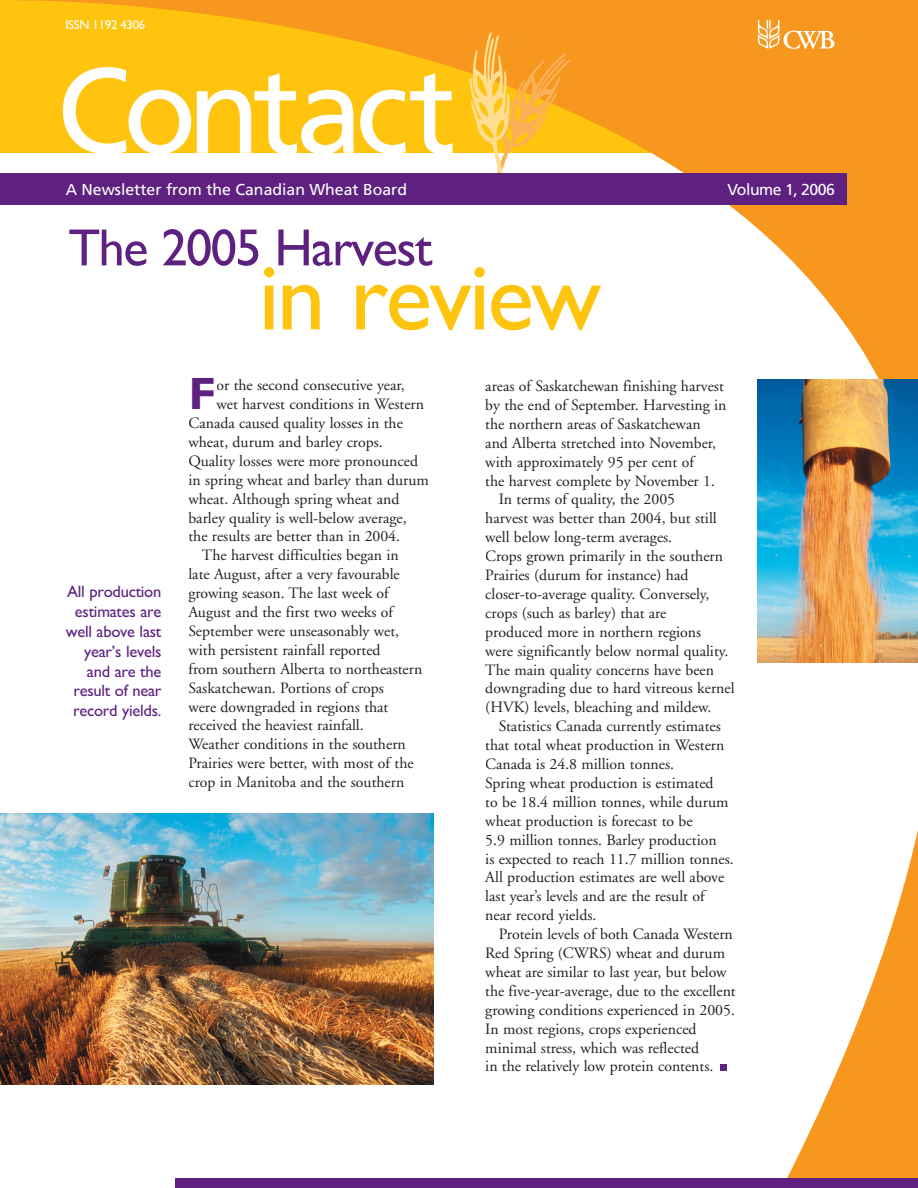
<style>
.page{position:relative;width:918px;height:1188px;background:#fff}
.page>*{position:absolute;margin:0;border:0;box-sizing:border-box;transform-origin:0 0}
.t1{font:97.5px "Gentle Sans";letter-spacing:-.03em;color:#fec40e}
.t2{font:52.5px "Gentle Sans";letter-spacing:-.03em;color:#5e217f}
.t3{font:700 45.6px "Gentle Sans";color:#5e217f}
.t4{font:16.5px/19.8px "Gentle Sans";letter-spacing:-.015em;color:#5e217f;text-align:right}
.t5{font:15.9px "Frutiger";color:#fff}
.t6{font:15.9px "Frutiger";letter-spacing:-.03em;color:#fff}
.t7{font:15.75px "Adobe Garamond";color:#231f20}
.t8{font:12.9px "Gentle Sans";letter-spacing:-.02em;color:#fff}
</style>
<div class="page">
<svg style="left:1px;top:0;width:917px;height:380px"></svg>
<svg style="left:787px;top:830px;width:131px;height:348px"></svg>
<svg style="left:758px;top:20px;width:76px;height:29px"></svg>
<div style="left:176px;top:1178px;width:742px;height:10px;background:#5e217f"></div>
<svg style="left:63px;top:67px;width:128px;height:87px"></svg>
<svg style="left:197px;top:73px;width:157px;height:81px"></svg>
<svg style="left:360px;top:73px;width:93px;height:81px"></svg>
<svg style="left:469px;top:32px;width:102px;height:141px"></svg>
<div style="left:0;top:173px;width:847px;height:31px;background:#5e217f"></div>
<svg style="left:0;top:0;width:1px;height:1085px"></svg>
<img style="left:1px;top:814px;width:432px;height:270px">
<img style="left:757px;top:380px;width:161px;height:283px">
<svg style="left:721px;top:1065px;width:6px;height:6px"></svg>
<p class="t8" style="left:65px;top:17px;width:81px">ISSN 1192 4306</p>
<p class="t5" style="left:66px;top:180px;width:343px">A Newsletter from the Canadian Wheat Board</p>
<p class="t6" style="left:728px;top:180px;width:109px">Volume 1, 2006</p>
<h2 class="t2" style="left:68px;top:217px;width:365px">The 2005 Harvest</h2>
<h1 class="t1" style="left:258px;top:240px;width:344px">in review</h1>
<p class="t4" style="left:66px;top:582px;width:97px">All production estimates are well above last year’s levels and are the result of near record yields.</p>
<h3 class="t3" style="left:189px;top:367px;width:29px">F</h3>
<p class="t7" style="left:216px;top:377px;width:190px">or the second consecutive year,</p>
<p class="t7" style="left:216px;top:396px;width:209px">wet harvest conditions in Western</p>
<p class="t7" style="left:188px;top:415px;width:216px">Canada caused quality losses in the</p>
<p class="t7" style="left:188px;top:434px;width:196px">wheat, durum and barley crops.</p>
<p class="t7" style="left:188px;top:452px;width:231px">Quality losses were more pronounced</p>
<p class="t7" style="left:188px;top:471px;width:242px">in spring wheat and barley than durum</p>
<p class="t7" style="left:188px;top:490px;width:212px">wheat. Although spring wheat and</p>
<p class="t7" style="left:188px;top:509px;width:220px">barley quality is well-below average,</p>
<p class="t7" style="left:188px;top:528px;width:213px">the results are better than in 2004.</p>
<p class="t7" style="left:202px;top:547px;width:198px">The harvest difficulties began in</p>
<p class="t7" style="left:188px;top:566px;width:213px">late August, after a very favourable</p>
<p class="t7" style="left:188px;top:585px;width:202px">growing season. The last week of</p>
<p class="t7" style="left:188px;top:604px;width:206px">August and the first two weeks of</p>
<p class="t7" style="left:188px;top:623px;width:212px">September were unseasonably wet,</p>
<p class="t7" style="left:188px;top:641px;width:194px">with persistent rainfall reported</p>
<p class="t7" style="left:188px;top:660px;width:235px">from southern Alberta to northeastern</p>
<p class="t7" style="left:188px;top:679px;width:197px">Saskatchewan. Portions of crops</p>
<p class="t7" style="left:188px;top:698px;width:202px">were downgraded in regions that</p>
<p class="t7" style="left:188px;top:717px;width:177px">received the heaviest rainfall.</p>
<p class="t7" style="left:188px;top:736px;width:219px">Weather conditions in the southern</p>
<p class="t7" style="left:188px;top:755px;width:227px">Prairies were better, with most of the</p>
<p class="t7" style="left:188px;top:774px;width:217px">crop in Manitoba and the southern</p>
<p class="t7" style="left:485px;top:378px;width:240px">areas of Saskatchewan finishing harvest</p>
<p class="t7" style="left:485px;top:397px;width:243px">by the end of September. Harvesting in</p>
<p class="t7" style="left:485px;top:415px;width:217px">the northern areas of Saskatchewan</p>
<p class="t7" style="left:485px;top:434px;width:232px">and Alberta stretched into November,</p>
<p class="t7" style="left:485px;top:453px;width:210px">with approximately 95 per cent of</p>
<p class="t7" style="left:485px;top:472px;width:231px">the harvest complete by November 1.</p>
<p class="t7" style="left:499px;top:491px;width:178px">In terms of quality, the 2005</p>
<p class="t7" style="left:485px;top:510px;width:233px">harvest was better than 2004, but still</p>
<p class="t7" style="left:485px;top:529px;width:188px">well below long-term averages.</p>
<p class="t7" style="left:485px;top:548px;width:239px">Crops grown primarily in the southern</p>
<p class="t7" style="left:485px;top:567px;width:205px">Prairies (durum for instance) had</p>
<p class="t7" style="left:485px;top:586px;width:226px">closer-to-average quality. Conversely,</p>
<p class="t7" style="left:485px;top:604px;width:183px">crops (such as barley) that are</p>
<p class="t7" style="left:485px;top:623px;width:217px">produced more in northern regions</p>
<p class="t7" style="left:485px;top:642px;width:245px">were significantly below normal quality.</p>
<p class="t7" style="left:485px;top:661px;width:230px">The main quality concerns have been</p>
<p class="t7" style="left:485px;top:680px;width:251px">downgrading due to hard vitreous kernel</p>
<p class="t7" style="left:485px;top:699px;width:227px">(HVK) levels, bleaching and mildew.</p>
<p class="t7" style="left:499px;top:718px;width:224px">Statistics Canada currently estimates</p>
<p class="t7" style="left:485px;top:737px;width:241px">that total wheat production in Western</p>
<p class="t7" style="left:485px;top:756px;width:190px">Canada is 24.8 million tonnes.</p>
<p class="t7" style="left:485px;top:775px;width:230px">Spring wheat production is estimated</p>
<p class="t7" style="left:485px;top:793px;width:245px">to be 18.4 million tonnes, while durum</p>
<p class="t7" style="left:485px;top:812px;width:209px">wheat production is forecast to be</p>
<p class="t7" style="left:485px;top:831px;width:233px">5.9 million tonnes. Barley production</p>
<p class="t7" style="left:485px;top:850px;width:250px">is expected to reach 11.7 million tonnes.</p>
<p class="t7" style="left:485px;top:869px;width:240px">All production estimates are well above</p>
<p class="t7" style="left:485px;top:888px;width:221px">last year’s levels and are the result of</p>
<p class="t7" style="left:485px;top:907px;width:113px">near record yields.</p>
<p class="t7" style="left:499px;top:926px;width:236px">Protein levels of both Canada Western</p>
<p class="t7" style="left:485px;top:945px;width:241px">Red Spring (CWRS) wheat and durum</p>
<p class="t7" style="left:485px;top:964px;width:243px">wheat are similar to last year, but below</p>
<p class="t7" style="left:485px;top:982px;width:252px">the five-year-average, due to the excellent</p>
<p class="t7" style="left:485px;top:1001px;width:251px">growing conditions experienced in 2005.</p>
<p class="t7" style="left:485px;top:1020px;width:213px">In most regions, crops experienced</p>
<p class="t7" style="left:485px;top:1039px;width:215px">minimal stress, which was reflected</p>
<p class="t7" style="left:485px;top:1058px;width:230px">in the relatively low protein contents.</p>
</div>
